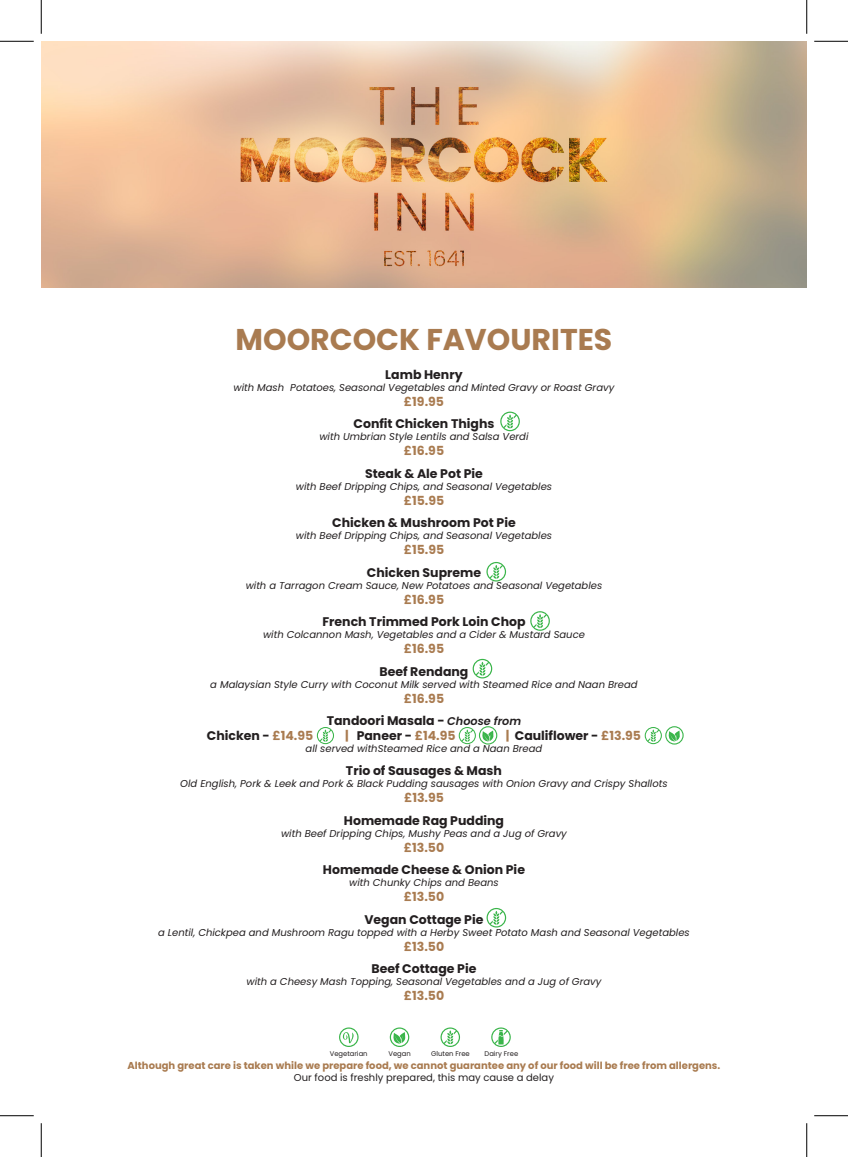
<style>
.page{position:relative;width:848px;height:1157px;background:#fff}
.page>*{position:absolute;margin:0;border:0;box-sizing:border-box;transform-origin:0 0}
.t1{font:700 30px "Poppins";color:#a97b50}
.t2{font:700 12.5px/22.5px "Poppins";color:#231f20;text-align:center}
.t3{font:700 12.5px "Poppins";color:#a97b50}
.t4{font:italic 10px "Poppins";color:#231f20}
.t5{font:700 10px "Poppins";color:#a97b50}
.t6{font:10px "Poppins";color:#231f20}
.t7{font:6.75px "Poppins";color:#231f20}
.s1{color:#a97b50}
.s2{font-weight:600;font-style:italic;font-size:11.25px}
.s3{color:#231f20}
</style>
<div class="page">
<img style="left:41px;top:41px;width:766px;height:246px">
<svg style="left:500px;top:411px;width:20px;height:20px"></svg>
<svg style="left:486px;top:562px;width:20px;height:19px"></svg>
<svg style="left:530px;top:611px;width:20px;height:19px"></svg>
<svg style="left:473px;top:658px;width:19px;height:20px"></svg>
<svg style="left:486px;top:907px;width:20px;height:20px"></svg>
<svg style="left:317px;top:727px;width:17px;height:17px"></svg>
<svg style="left:645px;top:726px;width:39px;height:18px"></svg>
<svg style="left:459px;top:726px;width:38px;height:18px"></svg>
<svg style="left:491px;top:1027px;width:20px;height:19px"></svg>
<svg style="left:440px;top:1027px;width:20px;height:19px"></svg>
<svg style="left:390px;top:1027px;width:19px;height:19px"></svg>
<svg style="left:339px;top:1027px;width:20px;height:19px"></svg>
<hr style="left:0;top:41px;width:34px;height:1px;background:#000">
<hr style="left:814px;top:41px;width:34px;height:1px;background:#000">
<hr style="left:0;top:1115px;width:34px;height:1px;background:#000">
<hr style="left:814px;top:1115px;width:34px;height:1px;background:#000">
<hr style="left:41px;top:0;width:1px;height:34px;background:#000">
<hr style="left:41px;top:1122px;width:1px;height:34px;background:#000">
<hr style="left:806px;top:0;width:1px;height:34px;background:#000">
<hr style="left:806px;top:1122px;width:1px;height:34px;background:#000">
<h1 class="t1" style="left:236px;top:322px;width:378px">MOORCOCK FAVOURITES</h1>
<p class="t2" style="left:385px;top:363px;width:79px">Lamb Henry</p>
<p class="t4" style="left:234px;top:381px;width:382px">with Mash Potatoes, Seasonal Vegetables and Minted Gravy or Roast Gravy</p>
<p class="t3" style="left:404px;top:394px;width:42px">£19.95</p>
<p class="t2" style="left:353px;top:412px;width:142px">Confit Chicken Thighs</p>
<p class="t4" style="left:319px;top:431px;width:211px">with Umbrian Style Lentils and Salsa Verdi</p>
<p class="t3" style="left:404px;top:443px;width:42px">£16.95</p>
<p class="t2" style="left:365px;top:462px;width:119px">Steak &amp; Ale Pot Pie</p>
<p class="t4" style="left:296px;top:480px;width:258px">with Beef Dripping Chips, and Seasonal Vegetables</p>
<p class="t3" style="left:404px;top:493px;width:42px">£15.95</p>
<p class="t2" style="left:332px;top:511px;width:185px">Chicken &amp; Mushroom Pot Pie</p>
<p class="t4" style="left:296px;top:530px;width:258px">with Beef Dripping Chips, and Seasonal Vegetables</p>
<p class="t3" style="left:404px;top:542px;width:42px">£15.95</p>
<p class="t2" style="left:367px;top:561px;width:116px">Chicken Supreme</p>
<p class="t4" style="left:246px;top:579px;width:358px">with a Tarragon Cream Sauce, New Potatoes and Seasonal Vegetables</p>
<p class="t3" style="left:404px;top:592px;width:42px">£16.95</p>
<p class="t2" style="left:322px;top:610px;width:205px">French Trimmed Pork Loin Chop</p>
<p class="t4" style="left:263px;top:629px;width:323px">with Colcannon Mash, Vegetables and a Cider &amp; Mustard Sauce</p>
<p class="t3" style="left:404px;top:641px;width:42px">£16.95</p>
<p class="t2" style="left:379px;top:660px;width:90px">Beef Rendang</p>
<p class="t4" style="left:210px;top:678px;width:429px">a Malaysian Style Curry with Coconut Milk served with Steamed Rice and Naan Bread</p>
<p class="t2" style="left:327px;top:687px;width:196px"><span class="s1">£16.95<br></span>Tandoori Masala - <span class="s2">Choose from</span></p>
<p class="t2" style="left:207px;top:724px;width:108px">Chicken - <span class="s1">£14.95</span></p>
<p class="t3" style="left:345px;top:728px;width:112px">| <span class="s3">Paneer -</span> £14.95</p>
<p class="t2" style="left:506px;top:724px;width:137px"><span class="s1">|</span> Cauliflower - <span class="s1">£13.95</span></p>
<p class="t4" style="left:306px;top:743px;width:238px">all served withSteamed Rice and a Naan Bread</p>
<p class="t2" style="left:346px;top:759px;width:158px">Trio of Sausages &amp; Mash</p>
<p class="t4" style="left:180px;top:777px;width:489px">Old English, Pork &amp; Leek and Pork &amp; Black Pudding sausages with Onion Gravy and Crispy Shallots</p>
<p class="t3" style="left:404px;top:790px;width:41px">£13.95</p>
<p class="t2" style="left:344px;top:808px;width:162px">Homemade Rag Pudding</p>
<p class="t4" style="left:281px;top:827px;width:287px">with Beef Dripping Chips, Mushy Peas and a Jug of Gravy</p>
<p class="t3" style="left:404px;top:839px;width:42px">£13.50</p>
<p class="t2" style="left:323px;top:858px;width:204px">Homemade Cheese &amp; Onion Pie</p>
<p class="t4" style="left:349px;top:876px;width:151px">with Chunky Chips and Beans</p>
<p class="t3" style="left:404px;top:889px;width:42px">£13.50</p>
<p class="t2" style="left:364px;top:907px;width:121px">Vegan Cottage Pie</p>
<p class="t4" style="left:158px;top:926px;width:533px">a Lentil, Chickpea and Mushroom Ragu topped with a Herby Sweet Potato Mash and Seasonal Vegetables</p>
<p class="t3" style="left:404px;top:938px;width:42px">£13.50</p>
<p class="t2" style="left:371px;top:957px;width:106px">Beef Cottage Pie</p>
<p class="t4" style="left:247px;top:975px;width:356px">with a Cheesy Mash Topping, Seasonal Vegetables and a Jug of Gravy</p>
<p class="t3" style="left:404px;top:988px;width:42px">£13.50</p>
<p class="t7" style="left:330px;top:1049px;width:39px">Vegetarian</p>
<p class="t7" style="left:388px;top:1049px;width:24px">Vegan</p>
<p class="t7" style="left:431px;top:1049px;width:40px">Gluten Free</p>
<p class="t7" style="left:484px;top:1049px;width:35px">Dairy Free</p>
<p class="t5" style="left:128px;top:1059px;width:594px">Although great care is taken while we prepare food, we cannot guarantee any of our food will be free from allergens.</p>
<p class="t6" style="left:294px;top:1071px;width:261px">Our food is freshly prepared, this may cause a delay</p>
</div>
